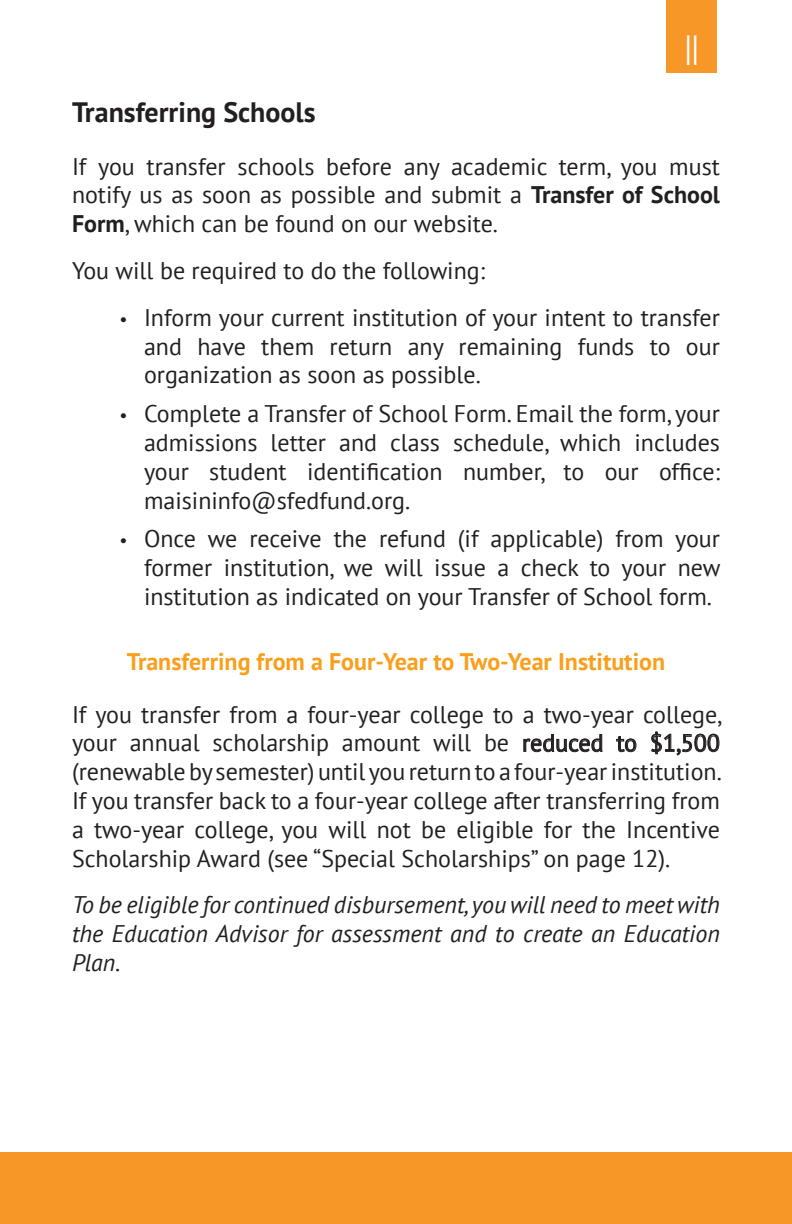
<style>
.page{position:relative;width:792px;height:1224px;background:#fff}
.page>*{position:absolute;margin:0;border:0;box-sizing:border-box;transform-origin:0 0}
.t1{font:44px "Dense";color:#fff}
.Section_Header{font:700 28px "PT Sans";color:#231f20}
.Body_Text{font:24px/28.8px "PT Sans";color:#231f20;text-align:justify}
.Body_Text-2{font:italic 24px/28.8px "PT Sans";color:#231f20;text-align:justify}
.Section_Header-2{font:700 24px "PT Sans";color:#f89f1c}
.s1{font-weight:700}
.s2{font-family:"Myriad Pro"}
</style>
<div class="page">
<div style="left:667px;top:0;width:50px;height:73px;background:#f79727"></div>
<div style="left:0;top:1152px;width:792px;height:72px;background:#f79727"></div>
<svg style="left:523px;top:734px;width:80px;height:19px"></svg>
<svg style="left:616px;top:735px;width:21px;height:18px"></svg>
<svg style="left:651px;top:731px;width:69px;height:25px"></svg>
<p class="t1" style="left:685px;top:29px;width:16px">11</p>
<p class="Section_Header" style="left:72px;top:93px;width:245px">Transferring Schools</p>
<p class="Body_Text" style="left:72px;top:151px;width:650px">If you transfer schools before any academic term, you must notify us as soon as possible and submit a <span class="s1">Transfer of School Form</span>, which can be found on our website.</p>
<p class="Body_Text" style="left:72px;top:256px;width:415px">You will be required to do the following:</p>
<p class="Body_Text" style="left:144px;top:302px;width:578px;text-indent:-24px"><span class="s2">•</span> Inform your current institution of your intent to transfer and have them return any remaining funds to our organization as soon as possible.</p>
<p class="Body_Text" style="left:144px;top:399px;width:578px;text-indent:-24px"><span class="s2">•</span> Complete a Transfer of School Form. Email the form, your admissions letter and class schedule, which includes your student identification number, to our office: maisininfo@sfedfund.org.</p>
<p class="Body_Text" style="left:144px;top:524px;width:578px;text-indent:-24px"><span class="s2">•</span> Once we receive the refund (if applicable) from your former institution, we will issue a check to your new institution as indicated on your Transfer of School form.</p>
<p class="Section_Header-2" style="left:127px;top:645px;width:540px">Transferring from a Four-Year to Two-Year Institution</p>
<p class="Body_Text" style="left:72px;top:699px;width:651px">If you transfer from a four-year college to a two-year college, your annual scholarship amount will be reduced to $1,500 (renewable by semester) until you return to a four-year institution.<br>If you transfer back to a four-year college after transferring from a two-year college, you will not be eligible for the Incentive Scholarship Award (see “Special Scholarships” on page 12).</p>
<p class="Body_Text-2" style="left:72px;top:890px;width:649px">To be eligible for continued disbursement, you will need to meet with the Education Advisor for assessment and to create an Education Plan.</p>
</div>
